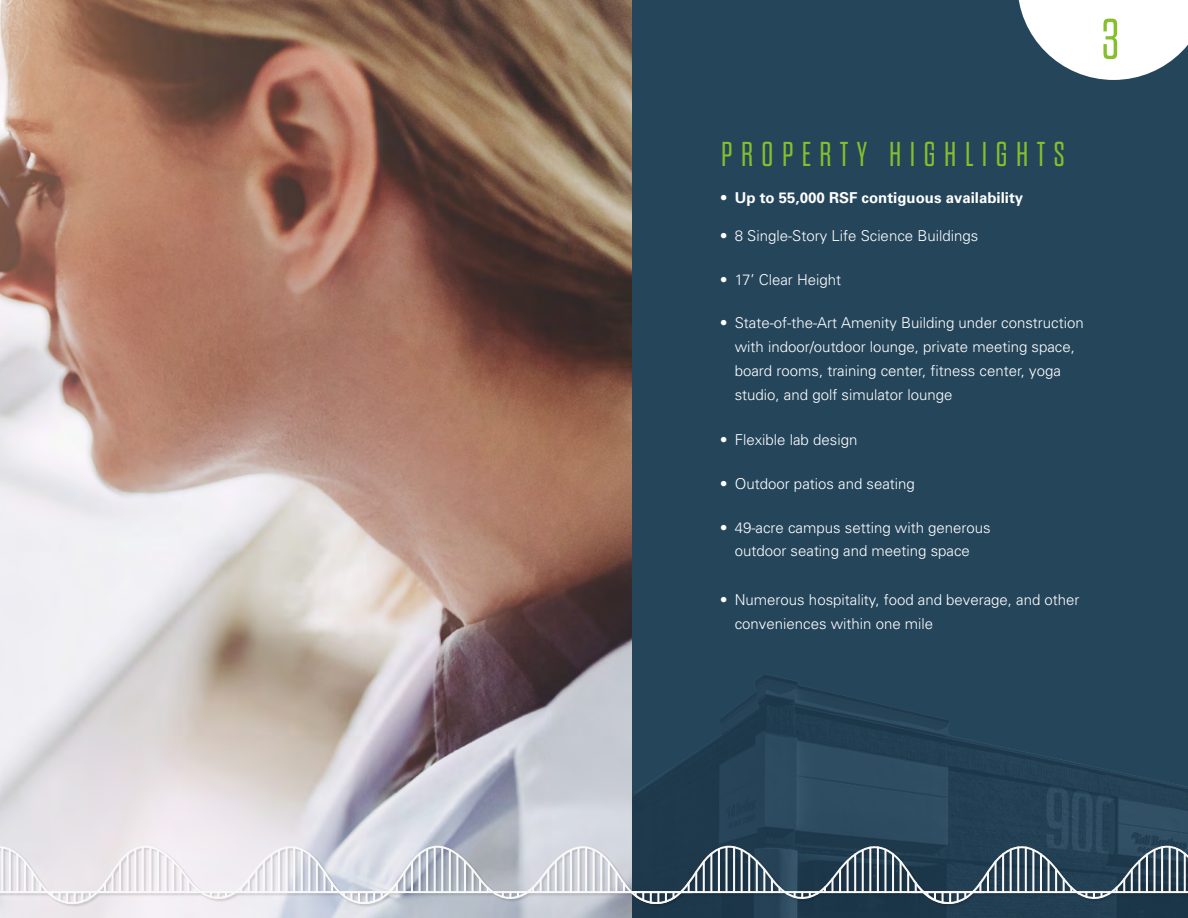
<style>
.page{position:relative;width:1188px;height:918px;background:#fff}
.page>*{position:absolute;margin:0;border:0;box-sizing:border-box;transform-origin:0 0}
.t1{font:300 57px "Dharma Gothic E";color:#86bf2c}
.t2{font:300 34.5px "Dharma Gothic E";letter-spacing:.25em;color:#86bf2c}
.t3{font:300 15px/24px "Univers LT Std";color:#fff}
.t4{font:700 15px "Univers LT Std";color:#fff}
.s1{font-weight:700}
</style>
<div class="page">
<img style="left:0;top:0;width:633px;height:918px">
<div style="left:633px;top:0;width:555px;height:918px;background:#25455b"></div>
<svg style="left:632px;top:674px;width:556px;height:244px"></svg>
<div style="left:0;top:845px;width:1188px;height:62px;background:#000;opacity:.15"></div>
<svg style="left:0;top:846px;width:1188px;height:58px"></svg>
<svg style="left:1018px;top:0;width:170px;height:80px"></svg>
<h1 class="t1" style="left:1102px;top:11px;width:19px">3</h1>
<h2 class="t2" style="left:721px;top:137px;width:345px">PROPERTY HIGHLIGHTS</h2>
<p class="t4" style="left:721px;top:189px;width:303px">• Up to 55,000 RSF contiguous availability</p>
<p class="t3" style="left:721px;top:224px;width:258px"><span class="s1">•</span> 8 Single-Story Life Science Buildings</p>
<p class="t3" style="left:721px;top:268px;width:121px"><span class="s1">•</span> 17’ Clear Height</p>
<p class="t3" style="left:735px;top:311px;width:350px;text-indent:-13px"><span class="s1">•</span> State-of-the-Art Amenity Building under construction with indoor/outdoor lounge, private meeting space, board rooms, training center, fitness center, yoga studio, and golf simulator lounge</p>
<p class="t3" style="left:721px;top:427px;width:138px"><span class="s1">•</span> Flexible lab design</p>
<p class="t3" style="left:721px;top:472px;width:195px"><span class="s1">•</span> Outdoor patios and seating</p>
<p class="t3" style="left:721px;top:516px;width:271px;line-height:23px;text-align:center"><span class="s1">•</span> 49-acre campus setting with generous outdoor seating and meeting space</p>
<p class="t3" style="left:735px;top:588px;width:346px;text-indent:-14px"><span class="s1">•</span> Numerous hospitality, food and beverage, and other conveniences within one mile</p>
</div>
